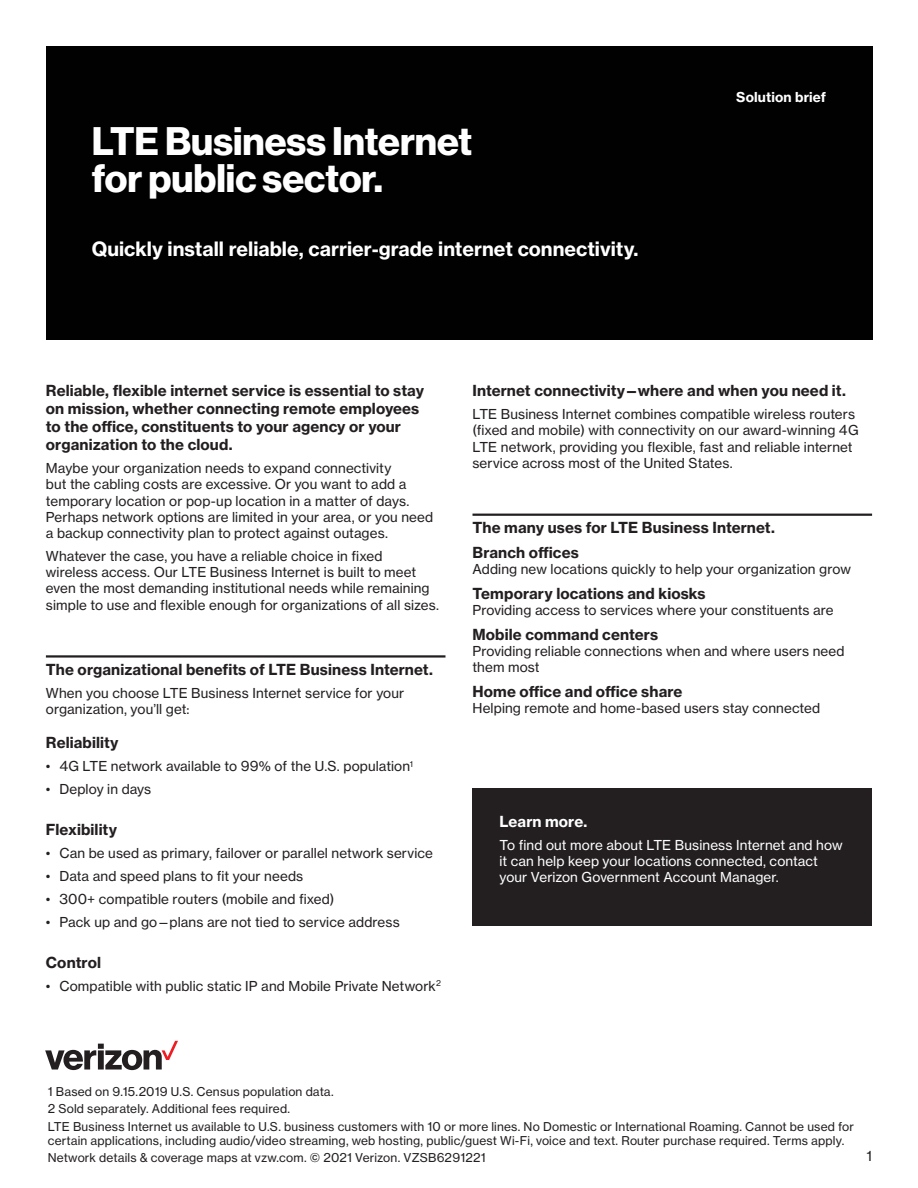
<style>
.page{position:relative;width:918px;height:1188px;background:#fff}
.page>*{position:absolute;margin:0;border:0;box-sizing:border-box;transform-origin:0 0}
._18_RB_Title_Headlin{font:700 39px/37px "Verizon NHGDS";color:#fff}
._18_RB_Title_Subhead{font:700 19.5px "Verizon NHGTX";color:#fff}
._18_RB_Body_Intro_Te{font:700 15px/18px "Verizon NHGTX";letter-spacing:.01em;color:#231f20}
._18_RB_Body_Subhead{font:700 15px "Verizon NHGTX";letter-spacing:.01em;color:#231f20}
._18_RB_Body_Text{font:700 15px "Verizon NHGTX";letter-spacing:.01em;color:#231f20}
._18_RB_Call_Out_Gray{font:700 15px "Verizon NHGTX";color:#fff}
._18_RB_Body_Text-2{font:13.5px/16.2px "Verizon NHGTX";letter-spacing:.01em;color:#231f20}
._18_RB_Body_Intro_Te-2{font:13.5px/16.2px "Verizon NHGTX";letter-spacing:.01em;color:#231f20}
._18_RB_Call_Out_Text{font:13.5px/16.2px "Verizon NHGTX";letter-spacing:.01em;color:#fff}
._18_RB_Title_Doc_Typ{font:700 13.5px "Verizon NHGTX";letter-spacing:.01em;color:#fff}
._18_RB_Legal_W_Footn{font:12px/14.4px "Verizon NHGTX";letter-spacing:.015em;color:#231f20}
</style>
<div class="page">
<div style="left:46px;top:46px;width:826px;height:293px;background:#010101"></div>
<hr style="left:46px;top:655px;width:399px;height:3px;background:#231f20">
<hr style="left:472px;top:514px;width:400px;height:2px;background:#231f20">
<div style="left:472px;top:788px;width:400px;height:138px;background:#231f20"></div>
<svg style="left:45px;top:1041px;width:133px;height:29px"></svg>
<p class="_18_RB_Title_Headlin" style="left:92px;top:122px;width:382px">LTE Business Internet for public sector.</p>
<p class="_18_RB_Title_Subhead" style="left:92px;top:237px;width:548px">Quickly install reliable, carrier-grade internet connectivity.</p>
<p class="_18_RB_Title_Doc_Typ" style="left:736px;top:88px;width:91px">Solution brief</p>
<p class="_18_RB_Body_Intro_Te" style="left:46px;top:381px;width:380px">Reliable, flexible internet service is essential to stay on mission, whether connecting remote employees to the office, constituents to your agency or your organization to the cloud.</p>
<p class="_18_RB_Body_Text-2" style="left:46px;top:460px;width:389px">Maybe your organization needs to expand connectivity<br>but the cabling costs are excessive. Or you want to add a temporary location or pop-up location in a matter of days.<br>Perhaps network options are limited in your area, or you need a backup connectivity plan to protect against outages.</p>
<p class="_18_RB_Body_Text-2" style="left:46px;top:548px;width:395px">Whatever the case, you have a reliable choice in fixed<br>wireless access. Our LTE Business Internet is built to meet even the most demanding institutional needs while remaining simple to use and flexible enough for organizations of all sizes.</p>
<p class="_18_RB_Body_Subhead" style="left:46px;top:660px;width:389px">The organizational benefits of LTE Business Internet.</p>
<p class="_18_RB_Body_Text-2" style="left:46px;top:685px;width:360px">When you choose LTE Business Internet service for your organization, you’ll get:</p>
<p class="_18_RB_Body_Text" style="left:46px;top:733px;width:74px">Reliability</p>
<p class="_18_RB_Body_Text-2" style="left:46px;top:758px;width:369px">• 4G LTE network available to 99% of the U.S. population<sup>1</sup></p>
<p class="_18_RB_Body_Text-2" style="left:46px;top:781px;width:107px">• Deploy in days</p>
<p class="_18_RB_Body_Text" style="left:46px;top:820px;width:73px">Flexibility</p>
<p class="_18_RB_Body_Text-2" style="left:46px;top:845px;width:389px">• Can be used as primary, failover or parallel network service</p>
<p class="_18_RB_Body_Text-2" style="left:46px;top:868px;width:259px">• Data and speed plans to fit your needs</p>
<p class="_18_RB_Body_Text-2" style="left:46px;top:891px;width:290px">• 300+ compatible routers (mobile and fixed)</p>
<p class="_18_RB_Body_Text-2" style="left:46px;top:914px;width:355px">• Pack up and go—plans are not tied to service address</p>
<p class="_18_RB_Body_Intro_Te" style="left:46px;top:953px;width:57px">Control</p>
<p class="_18_RB_Body_Text-2" style="left:46px;top:977px;width:397px">• Compatible with public static IP and Mobile Private Network<sup>2</sup></p>
<p class="_18_RB_Body_Subhead" style="left:472px;top:381px;width:375px">Internet connectivity—where and when you need it.</p>
<p class="_18_RB_Body_Text-2" style="left:472px;top:406px;width:388px">LTE Business Internet combines compatible wireless routers (fixed and mobile) with connectivity on our award-winning 4G LTE network, providing you flexible, fast and reliable internet service across most of the United States.</p>
<p class="_18_RB_Body_Subhead" style="left:472px;top:518px;width:304px">The many uses for LTE Business Internet.</p>
<p class="_18_RB_Body_Intro_Te" style="left:472px;top:543px;width:108px">Branch offices</p>
<p class="_18_RB_Body_Intro_Te-2" style="left:472px;top:561px;width:380px">Adding new locations quickly to help your organization grow</p>
<p class="_18_RB_Body_Intro_Te" style="left:472px;top:584px;width:235px">Temporary locations and kiosks</p>
<p class="_18_RB_Body_Intro_Te-2" style="left:472px;top:602px;width:363px">Providing access to services where your constituents are</p>
<p class="_18_RB_Body_Intro_Te" style="left:472px;top:625px;width:187px">Mobile command centers</p>
<p class="_18_RB_Body_Intro_Te-2" style="left:472px;top:643px;width:374px">Providing reliable connections when and where users need them most</p>
<p class="_18_RB_Body_Intro_Te" style="left:472px;top:682px;width:212px">Home office and office share</p>
<p class="_18_RB_Body_Intro_Te-2" style="left:472px;top:700px;width:349px">Helping remote and home-based users stay connected</p>
<p class="_18_RB_Call_Out_Gray" style="left:500px;top:812px;width:89px">Learn more.</p>
<p class="_18_RB_Call_Out_Text" style="left:500px;top:836px;width:345px">To find out more about LTE Business Internet and how it can help keep your locations connected, contact your Verizon Government Account Manager.</p>
<p class="_18_RB_Legal_W_Footn" style="left:48px;top:1085px;width:288px">1 Based on 9.15.2019 U.S. Census population data.</p>
<p class="_18_RB_Legal_W_Footn" style="left:48px;top:1102px;width:244px">2 Sold separately. Additional fees required.</p>
<p class="_18_RB_Legal_W_Footn" style="left:48px;top:1119px;width:808px">LTE Business Internet us available to U.S. business customers with 10 or more lines. No Domestic or International Roaming. Cannot be used for certain applications, including audio/video streaming, web hosting, public/guest Wi-Fi, voice and text. Router purchase required. Terms apply.</p>
<p class="_18_RB_Legal_W_Footn" style="left:48px;top:1150px;width:439px">Network details &amp; coverage maps at vzw.com. © 2021 Verizon. VZSB6291221</p>
<p class="_18_RB_Body_Text-2" style="left:867px;top:1148px;width:7px">1</p>
</div>
